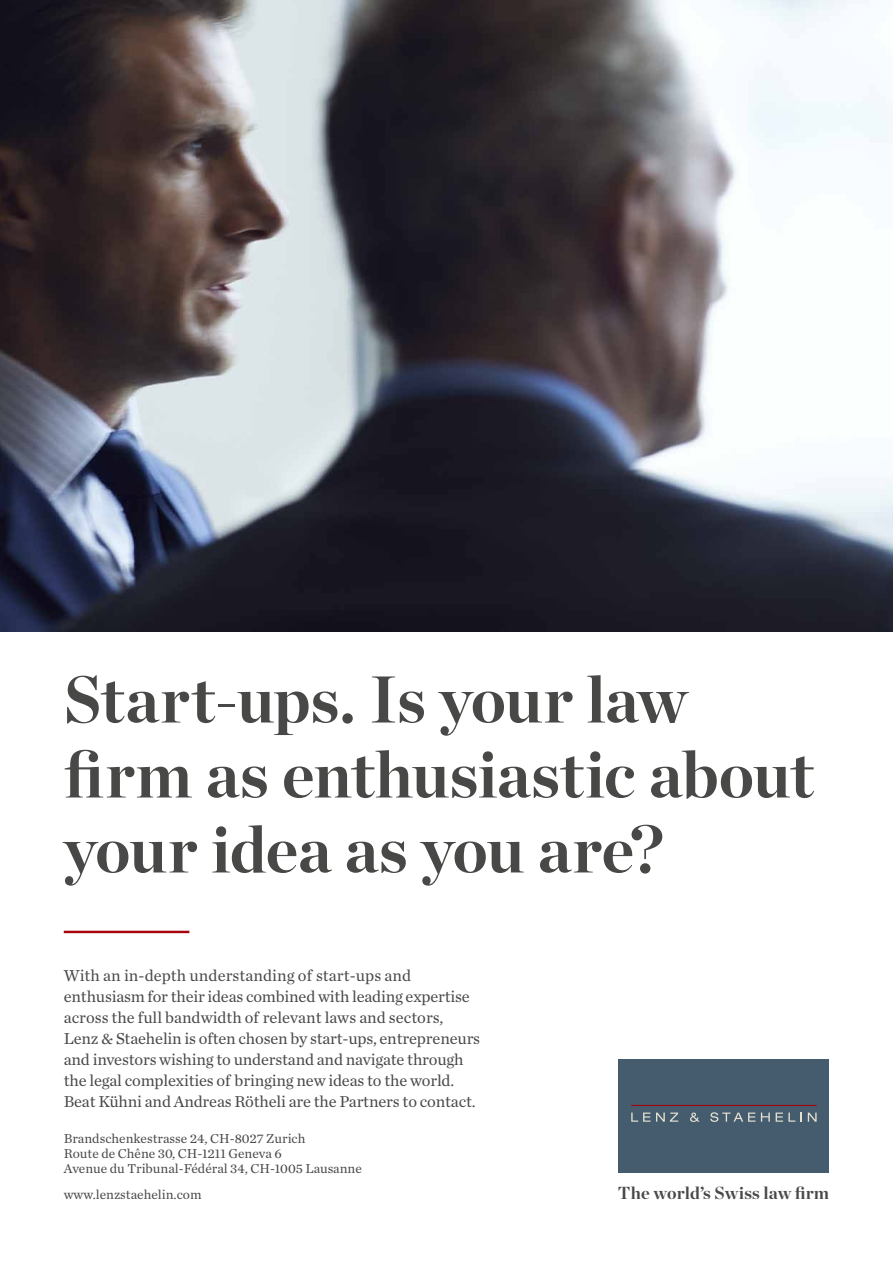
<style>
.page{position:relative;width:893px;height:1263px;background:#fff}
.page>*{position:absolute;margin:0;border:0;box-sizing:border-box;transform-origin:0 0}
.t1{font:700 66px/75px "Chronicle Display";letter-spacing:-.005em;color:#484847}
.t2{font:700 17.4px "Chronicle Display";letter-spacing:.01em;color:#484847}
.t3{font:16.5px/21px "Chronicle Text G1";letter-spacing:-.01em;color:#484847}
.t4{font:13.5px/15px "Chronicle Text G1";color:#484847}
</style>
<div class="page">
<img style="left:0;top:0;width:893px;height:631px">
<hr style="left:64px;top:931px;width:125px;height:2px;background:#a5050e">
<div style="left:619px;top:1059px;width:210px;height:114px;background:#445c6d"></div>
<svg style="left:631px;top:1112px;width:47px;height:10px"></svg>
<svg style="left:690px;top:1112px;width:10px;height:10px"></svg>
<svg style="left:710px;top:1112px;width:45px;height:10px"></svg>
<svg style="left:761px;top:1112px;width:9px;height:10px"></svg>
<svg style="left:776px;top:1112px;width:26px;height:10px"></svg>
<svg style="left:808px;top:1112px;width:9px;height:10px"></svg>
<hr style="left:631px;top:1105px;width:186px;height:1px;background:#a5050e">
<h1 class="t1" style="left:64px;top:657px;width:752px">Start-ups. Is your law firm as enthusiastic about your idea as you are?</h1>
<p class="t3" style="left:64px;top:964px;width:418px">With an in-depth understanding of start-ups and enthusiasm for their ideas combined with leading expertise across the full bandwidth of relevant laws and sectors, Lenz &amp; Staehelin is often chosen by start-ups, entrepreneurs and investors wishing to understand and navigate through the legal complexities of bringing new ideas to the world.<br>Beat Kühni and Andreas Rötheli are the Partners to contact.</p>
<p class="t4" style="left:64px;top:1130px;width:300px">Brandschenkestrasse 24, CH-8027 Zurich<br>Route de Chêne 30, CH-1211 Geneva 6<br>Avenue du Tribunal-Fédéral 34, CH-1005 Lausanne</p>
<p class="t4" style="left:64px;top:1186px;width:139px">www.lenzstaehelin.com</p>
<p class="t2" style="left:618px;top:1179px;width:213px">The world’s Swiss law firm</p>
</div>
